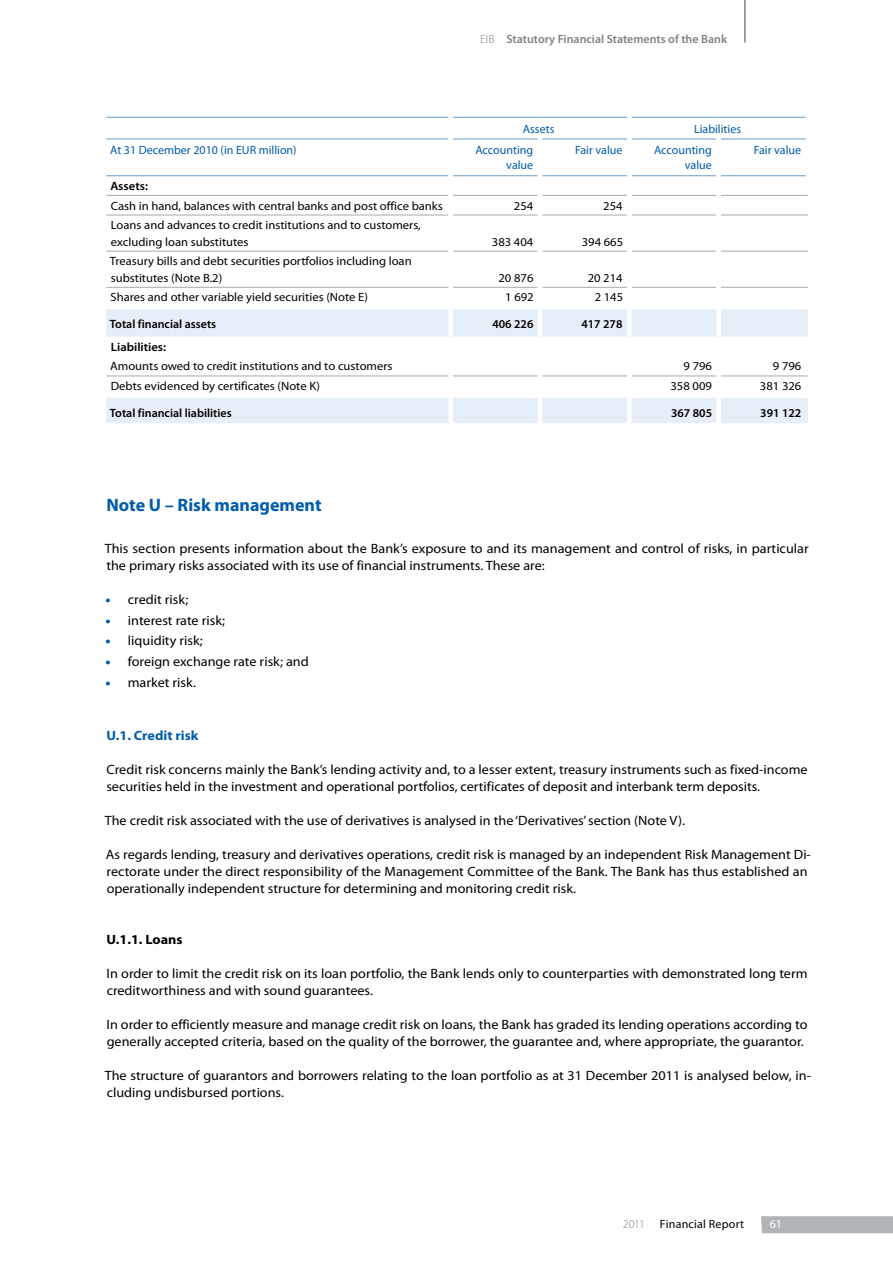
<style>
.page{position:relative;width:893px;height:1263px;background:#fff}
.page>*{position:absolute;margin:0;border:0;box-sizing:border-box;transform-origin:0 0}
.t1{font:700 18px "Myriad Pro";color:#005cab}
.t2{font:13.5px/17px "Myriad Pro";color:#000;scale:1.05 1}
.t3{font:700 13.5px "Myriad Pro";color:#005cab;scale:1.05 1}
.t4{font:700 13.5px "Myriad Pro";color:#000;scale:1.05 1}
.t5{font:12px/16.5px "Myriad Pro";color:#000;scale:1.05 1}
.t6{font:12px/15px "Myriad Pro";color:#005cab;text-align:right}
.t7{font:600 12px "Myriad Pro";color:#000}
.t8{font:600 12px "Myriad Pro";color:#808285}
.t9{font:12px "Myriad Pro";color:#000}
.t10{font:600 12px "Myriad Pro";color:#000;scale:1.05 1}
.t11{font:12px "Myriad Pro";color:#fff}
.s1{font-weight:300}
.s2{font-weight:900;color:#005cab}
.s3{font-weight:300;color:#808285}
</style>
<div class="page">
<div style="left:761px;top:1216px;width:132px;height:17px;background:#b1b4b6"></div>
<hr style="left:744px;top:0;width:2px;height:43px;background:#808285">
<svg style="left:106px;top:309px;width:702px;height:114px"></svg>
<hr style="left:106px;top:215px;width:342px;height:1px;background:#a7a9ac">
<hr style="left:453px;top:215px;width:85px;height:1px;background:#a7a9ac">
<hr style="left:542px;top:215px;width:85px;height:1px;background:#a7a9ac">
<hr style="left:632px;top:215px;width:84px;height:1px;background:#a7a9ac">
<hr style="left:721px;top:215px;width:87px;height:1px;background:#a7a9ac">
<hr style="left:106px;top:251px;width:342px;height:1px;background:#a7a9ac">
<hr style="left:453px;top:251px;width:85px;height:1px;background:#a7a9ac">
<hr style="left:542px;top:251px;width:85px;height:1px;background:#a7a9ac">
<hr style="left:632px;top:251px;width:84px;height:1px;background:#a7a9ac">
<hr style="left:721px;top:251px;width:87px;height:1px;background:#a7a9ac">
<hr style="left:106px;top:287px;width:342px;height:1px;background:#a7a9ac">
<hr style="left:453px;top:287px;width:85px;height:1px;background:#a7a9ac">
<hr style="left:542px;top:287px;width:85px;height:1px;background:#a7a9ac">
<hr style="left:632px;top:287px;width:84px;height:1px;background:#a7a9ac">
<hr style="left:721px;top:287px;width:87px;height:1px;background:#a7a9ac">
<hr style="left:106px;top:376px;width:342px;height:1px;background:#a7a9ac">
<hr style="left:453px;top:376px;width:85px;height:1px;background:#a7a9ac">
<hr style="left:542px;top:376px;width:85px;height:1px;background:#a7a9ac">
<hr style="left:632px;top:376px;width:84px;height:1px;background:#a7a9ac">
<hr style="left:721px;top:376px;width:87px;height:1px;background:#a7a9ac">
<div style="left:106px;top:393px;width:342px;height:5px;background:#fff"></div>
<div style="left:453px;top:393px;width:85px;height:5px;background:#fff"></div>
<div style="left:542px;top:393px;width:85px;height:5px;background:#fff"></div>
<div style="left:632px;top:393px;width:84px;height:5px;background:#fff"></div>
<div style="left:721px;top:393px;width:87px;height:5px;background:#fff"></div>
<hr style="left:106px;top:175px;width:342px;height:1px;background:#669dcd">
<hr style="left:453px;top:175px;width:85px;height:1px;background:#669dcd">
<hr style="left:542px;top:175px;width:85px;height:1px;background:#669dcd">
<hr style="left:632px;top:175px;width:84px;height:1px;background:#669dcd">
<hr style="left:721px;top:175px;width:85px;height:1px;background:#669dcd">
<hr style="left:106px;top:117px;width:342px;height:1px;background:#669dcd">
<hr style="left:453px;top:117px;width:87px;height:1px;background:#669dcd">
<hr style="left:540px;top:117px;width:87px;height:1px;background:#669dcd">
<hr style="left:632px;top:117px;width:87px;height:1px;background:#669dcd">
<hr style="left:719px;top:117px;width:87px;height:1px;background:#669dcd">
<hr style="left:106px;top:139px;width:342px;height:1px;background:#669dcd">
<hr style="left:632px;top:139px;width:84px;height:1px;background:#669dcd">
<hr style="left:721px;top:139px;width:85px;height:1px;background:#669dcd">
<hr style="left:453px;top:139px;width:85px;height:1px;background:#669dcd">
<hr style="left:542px;top:139px;width:85px;height:1px;background:#669dcd">
<hr style="left:106px;top:195px;width:342px;height:1px;background:#a7a9ac">
<hr style="left:453px;top:195px;width:85px;height:1px;background:#a7a9ac">
<hr style="left:542px;top:195px;width:85px;height:1px;background:#a7a9ac">
<hr style="left:632px;top:195px;width:84px;height:1px;background:#a7a9ac">
<hr style="left:721px;top:195px;width:87px;height:1px;background:#a7a9ac">
<div style="left:448px;top:307px;width:5px;height:30px;background:#fff"></div>
<hr style="left:538px;top:307px;width:4px;height:30px;background:#fff">
<div style="left:627px;top:307px;width:5px;height:30px;background:#fff"></div>
<div style="left:716px;top:307px;width:5px;height:30px;background:#fff"></div>
<div style="left:448px;top:337px;width:5px;height:19px;background:#fff"></div>
<hr style="left:538px;top:337px;width:4px;height:19px;background:#fff">
<div style="left:627px;top:337px;width:5px;height:19px;background:#fff"></div>
<div style="left:716px;top:337px;width:5px;height:19px;background:#fff"></div>
<div style="left:448px;top:356px;width:5px;height:20px;background:#fff"></div>
<hr style="left:538px;top:356px;width:4px;height:20px;background:#fff">
<div style="left:627px;top:356px;width:5px;height:20px;background:#fff"></div>
<div style="left:716px;top:356px;width:5px;height:20px;background:#fff"></div>
<div style="left:448px;top:376px;width:5px;height:20px;background:#fff"></div>
<hr style="left:538px;top:376px;width:4px;height:20px;background:#fff">
<div style="left:627px;top:376px;width:5px;height:20px;background:#fff"></div>
<div style="left:716px;top:376px;width:5px;height:20px;background:#fff"></div>
<div style="left:448px;top:396px;width:5px;height:32px;background:#fff"></div>
<hr style="left:538px;top:396px;width:4px;height:32px;background:#fff">
<div style="left:627px;top:396px;width:5px;height:32px;background:#fff"></div>
<div style="left:716px;top:396px;width:5px;height:32px;background:#fff"></div>
<p class="t8" style="left:480px;top:31px;width:248px"><span class="s1">EIB</span> Statutory Financial Statements of the Bank</p>
<p class="t6" style="left:523px;top:121px;width:33px">Assets</p>
<p class="t6" style="left:694px;top:121px;width:49px">Liabilities</p>
<p class="t6" style="left:110px;top:143px;width:188px">At 31 December 2010 (in EUR million)</p>
<p class="t6" style="left:475px;top:143px;width:59px">Accounting value</p>
<p class="t6" style="left:575px;top:143px;width:49px">Fair value</p>
<p class="t6" style="left:654px;top:143px;width:59px">Accounting value</p>
<p class="t6" style="left:754px;top:143px;width:49px">Fair value</p>
<p class="t10" style="left:110px;top:178px;width:37px">Assets:</p>
<p class="t5" style="left:111px;top:197px;width:318px">Cash in hand, balances with central banks and post office banks</p>
<p class="t5" style="left:514px;top:197px;width:20px">254</p>
<p class="t5" style="left:603px;top:197px;width:20px">254</p>
<p class="t5" style="left:111px;top:217px;width:297px">Loans and advances to credit institutions and to customers, excluding loan substitutes</p>
<p class="t5" style="left:492px;top:234px;width:41px">383 404</p>
<p class="t5" style="left:582px;top:234px;width:41px">394 665</p>
<p class="t5" style="left:110px;top:253px;width:289px">Treasury bills and debt securities portfolios including loan substitutes (Note B.2)</p>
<p class="t5" style="left:498px;top:270px;width:35px">20 876</p>
<p class="t5" style="left:588px;top:270px;width:35px">20 214</p>
<p class="t5" style="left:111px;top:289px;width:247px">Shares and other variable yield securities (Note E)</p>
<p class="t5" style="left:505px;top:289px;width:29px">1 692</p>
<p class="t5" style="left:595px;top:289px;width:29px">2 145</p>
<p class="t7" style="left:110px;top:316px;width:108px">Total financial assets</p>
<p class="t7" style="left:492px;top:316px;width:43px">406 226</p>
<p class="t7" style="left:581px;top:316px;width:43px">417 278</p>
<p class="t10" style="left:111px;top:339px;width:54px">Liabilities:</p>
<p class="t5" style="left:110px;top:358px;width:270px">Amounts owed to credit institutions and to customers</p>
<p class="t5" style="left:683px;top:358px;width:29px">9 796</p>
<p class="t5" style="left:773px;top:358px;width:29px">9 796</p>
<p class="t5" style="left:111px;top:378px;width:201px">Debts evidenced by certificates (Note K)</p>
<p class="t5" style="left:670px;top:378px;width:41px">358 009</p>
<p class="t5" style="left:760px;top:378px;width:41px">381 326</p>
<p class="t7" style="left:110px;top:405px;width:123px">Total financial liabilities</p>
<p class="t7" style="left:671px;top:405px;width:43px">367 805</p>
<p class="t7" style="left:760px;top:405px;width:43px">391 122</p>
<h1 class="t1" style="left:107px;top:493px;width:217px">Note U – Risk management</h1>
<p class="t2" style="left:105px;top:540px;width:672px">This section presents information about the Bank’s exposure to and its management and control of risks, in particular the primary risks associated with its use of financial instruments. These are:</p>
<p class="t2" style="left:105px;top:591px;width:80px"><span class="s2">•</span> credit risk;</p>
<p class="t2" style="left:105px;top:612px;width:115px"><span class="s2">•</span> interest rate risk;</p>
<p class="t2" style="left:105px;top:633px;width:94px"><span class="s2">•</span> liquidity risk;</p>
<p class="t2" style="left:105px;top:653px;width:195px"><span class="s2">•</span> foreign exchange rate risk; and</p>
<p class="t2" style="left:105px;top:674px;width:88px"><span class="s2">•</span> market risk.</p>
<p class="t3" style="left:106px;top:726px;width:89px">U.1. Credit risk</p>
<p class="t2" style="left:106px;top:761px;width:669px">Credit risk concerns mainly the Bank’s lending activity and, to a lesser extent, treasury instruments such as fixed-income securities held in the investment and operational portfolios, certificates of deposit and interbank term deposits.</p>
<p class="t2" style="left:105px;top:812px;width:554px">The credit risk associated with the use of derivatives is analysed in the ‘Derivatives’ section (Note V).</p>
<p class="t2" style="left:106px;top:846px;width:673px">As regards lending, treasury and derivatives operations, credit risk is managed by an independent Risk Management Di&shy;rectorate under the direct responsibility of the Management Committee of the Bank. The Bank has thus established an operationally independent structure for determining and monitoring credit risk.</p>
<p class="t4" style="left:106px;top:931px;width:74px">U.1.1. Loans</p>
<p class="t2" style="left:107px;top:965px;width:669px">In order to limit the credit risk on its loan portfolio, the Bank lends only to counterparties with demonstrated long term creditworthiness and with sound guarantees.</p>
<p class="t2" style="left:107px;top:1016px;width:669px">In order to efficiently measure and manage credit risk on loans, the Bank has graded its lending operations according to generally accepted criteria, based on the quality of the borrower, the guarantee and, where appropriate, the guarantor.</p>
<p class="t2" style="left:105px;top:1067px;width:674px">The structure of guarantors and borrowers relating to the loan portfolio as at 31 December 2011 is analysed below, in&shy;cluding undisbursed portions.</p>
<p class="t9" style="left:623px;top:1217px;width:123px"><span class="s3">2011</span> Financial Report</p>
<p class="t11" style="left:770px;top:1217px;width:14px">61</p>
</div>
